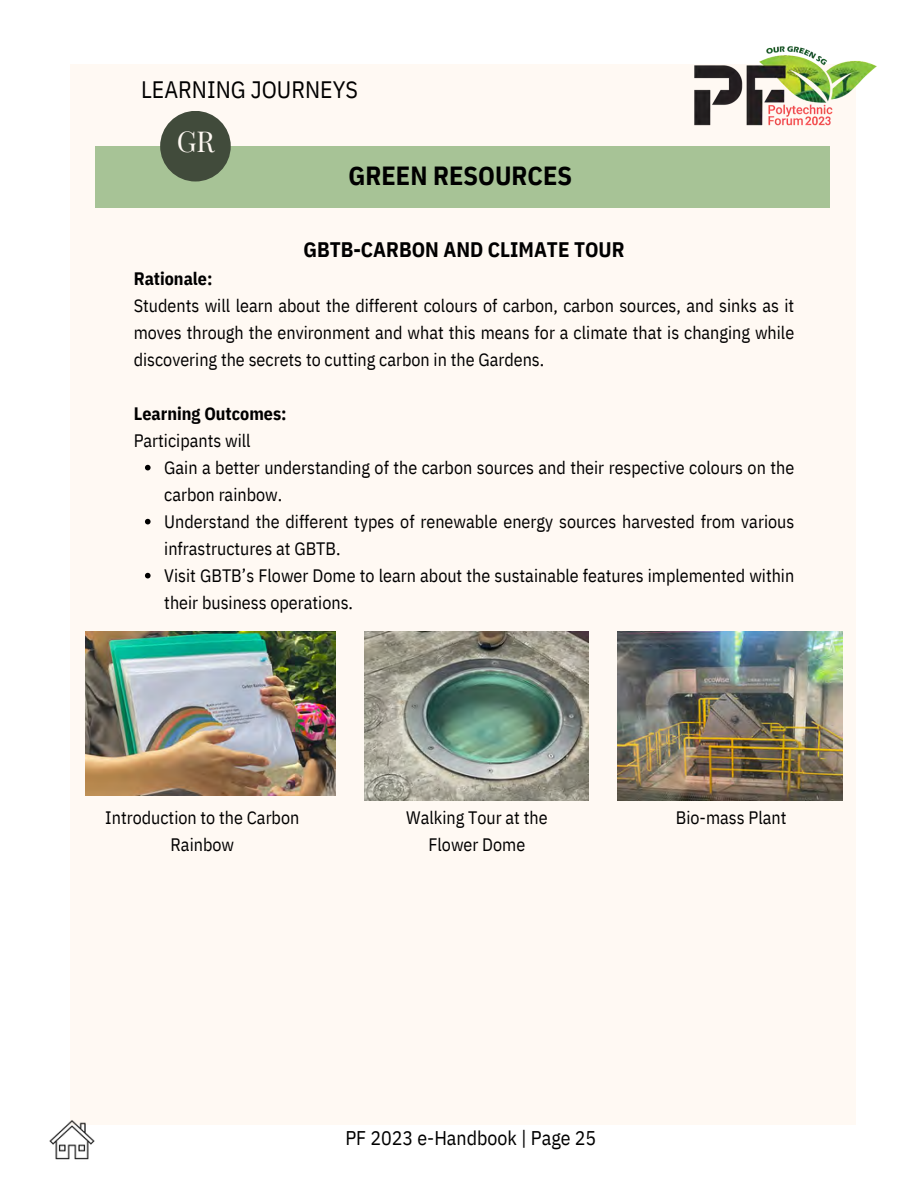
<style>
.page{position:relative;width:918px;height:1188px;background:#fff}
.page>*{position:absolute;margin:0;border:0;box-sizing:border-box;transform-origin:0 0}
.t1{font:28.2px "Playfair Display";color:#fff9f3}
.t2{font:700 26.25px "IBM Plex Sans Cond";color:#000}
.t3{font:23.7px "IBM Plex Sans Cond";color:#000}
.t4{font:700 21px "IBM Plex Sans Cond";color:#000}
.t5{font:19.8px "IBM Plex Sans Cond";color:#000}
.t6{font:18px/27px "IBM Plex Sans Cond";color:#000}
.t7{font:700 18px "IBM Plex Sans Cond";color:#000}
</style>
<div class="page">
<div style="left:70px;top:64px;width:785px;height:1060px;background:#fff9f3"></div>
<img style="left:694px;top:46px;width:183px;height:85px">
<div style="left:96px;top:146px;width:734px;height:62px;background:#a7c396"></div>
<div style="left:160px;top:111px;width:71px;height:71px;background:#414b3b;border-radius:50%"></div>
<img style="left:49px;top:1120px;width:48px;height:40px">
<img style="left:85px;top:631px;width:251px;height:165px">
<img style="left:365px;top:631px;width:223px;height:169px">
<img style="left:618px;top:631px;width:225px;height:169px">
<svg style="left:145px;top:465px;width:6px;height:5px"></svg>
<svg style="left:145px;top:519px;width:6px;height:5px"></svg>
<svg style="left:145px;top:573px;width:6px;height:5px"></svg>
<h3 class="t3" style="left:141px;top:74px;width:218px">LEARNING JOURNEYS</h3>
<h1 class="t1" style="left:177px;top:122px;width:40px">GR</h1>
<h2 class="t2" style="left:349px;top:158px;width:225px">GREEN RESOURCES</h2>
<p class="t4" style="left:303px;top:235px;width:323px">GBTB-CARBON AND CLIMATE TOUR</p>
<p class="t7" style="left:134px;top:266px;width:80px">Rationale:</p>
<p class="t6" style="left:134px;top:292px;width:662px;text-align:justify">Students will learn about the different colours of carbon, carbon sources, and sinks as it moves through the environment and what this means for a climate that is changing while discovering the secrets to cutting carbon in the Gardens.</p>
<p class="t7" style="left:134px;top:401px;width:154px">Learning Outcomes:</p>
<p class="t6" style="left:134px;top:427px;width:119px">Participants will</p>
<p class="t6" style="left:164px;top:454px;width:632px">Gain a better understanding of the carbon sources and their respective colours on the carbon rainbow.<br>Understand the different types of renewable energy sources harvested from various infrastructures at GBTB.<br>Visit GBTB’s Flower Dome to learn about the sustainable features implemented within their business operations.</p>
<p class="t6" style="left:105px;top:804px;width:196px;text-align:center">Introduction to the Carbon<br>Rainbow</p>
<p class="t6" style="left:406px;top:804px;width:143px">Walking Tour at the</p>
<p class="t6" style="left:676px;top:804px;width:112px">Bio-mass Plant</p>
<p class="t6" style="left:428px;top:831px;width:98px">Flower Dome</p>
<p class="t5" style="left:345px;top:1125px;width:252px">PF 2023 e-Handbook | Page 25</p>
</div>
